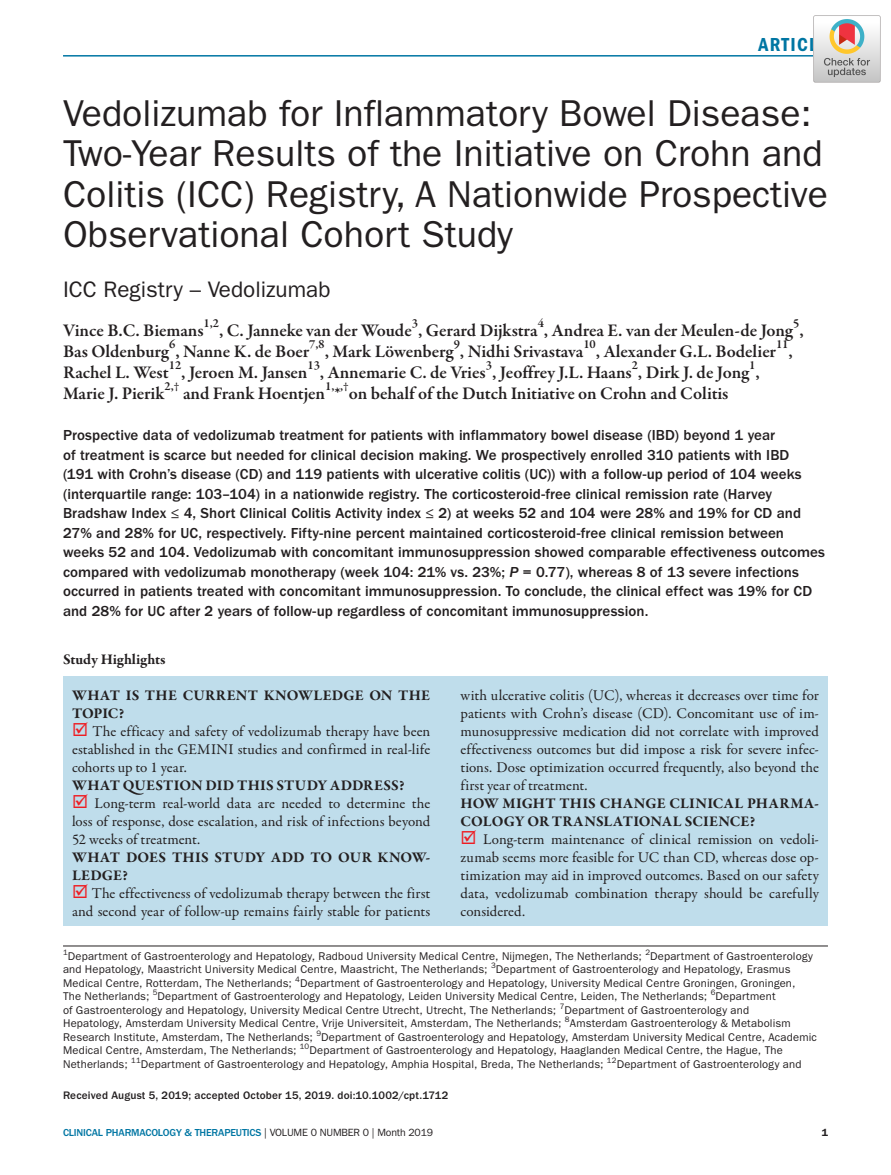
<style>
.page{position:relative;width:891px;height:1175px;background:#fff}
.page>*{position:absolute;margin:0;border:0;box-sizing:border-box;transform-origin:0 0}
.t1{font:37.5px/40.5px "ITC Franklin Gothic Std";color:#231f20}
.t2{font:22.5px "ITC Franklin Gothic Std";color:#231f20}
.t3{font:19.5px "ITC Franklin Gothic Std Dm Cd";letter-spacing:.065em;color:#0076a3}
.t4{font:600 18px/21px "Garamond Premr Pro";color:#231f20}
.t5{font:500 15px/19.5px "ITC Franklin Gothic Std";letter-spacing:.005em;color:#231f20}
.t6{font:15px/18px "Garamond Premr Pro";color:#231f20;text-align:justify}
.t7{font:700 15px/18px "Garamond Premr Pro";letter-spacing:.01em;color:#231f20}
.t8{font:11.25px/13.5px "ITC Franklin Gothic Std";letter-spacing:.015em;color:#231f20}
.t9{font:500 11.25px "ITC Franklin Gothic Std";letter-spacing:.015em;color:#231f20}
.t10{font:500 10.5px "ITC Franklin Gothic Std";letter-spacing:-.015em;color:#0076a3}
.t11{font:600 10.5px "ITC Franklin Gothic Std";color:#231f20}
.t12{font:7.8px "ITC Franklin Gothic Std";color:#231f20}
.s1{font-family:"ITC Franklin Gothic Std Med It";font-weight:400}
.s2{color:#ee1d23}
.s3{font-weight:400;color:#231f20}
</style>
<div class="page">
<hr style="left:63px;top:55px;width:765px;height:2px;background:#0076a3">
<hr style="left:63px;top:945px;width:765px;height:1px;background:#231f20">
<div style="left:63px;top:641px;width:765px;height:284px;background:#bfddeb"></div>
<div style="left:51px;top:632px;width:780px;height:43px;background:#fff"></div>
<img style="left:813px;top:15px;width:67px;height:67px">
<h3 class="t3" style="left:758px;top:33px;width:71px">ARTICLE</h3>
<h1 class="t1" style="left:63px;top:93px;width:766px">Vedolizumab for Inflammatory Bowel Disease:<br>Two-Year Results of the Initiative on Crohn and Colitis (ICC) Registry, A Nationwide Prospective Observational Cohort Study</h1>
<h2 class="t2" style="left:63px;top:276px;width:269px">ICC Registry – Vedolizumab</h2>
<p class="t4" style="left:63px;top:320px;width:742px">Vince B.C. Biemans<sup>1,2</sup>, C. Janneke van der Woude<sup>3</sup>, Gerard Dijkstra<sup>4</sup>, Andrea E. van der Meulen-de Jong<sup>5</sup>, Bas Oldenburg<sup>6</sup>, Nanne K. de Boer<sup>7,8</sup>, Mark Löwenberg<sup>9</sup>, Nidhi Srivastava<sup>10</sup>, Alexander G.L. Bodelier<sup>11</sup>, Rachel L. West<sup>12</sup>, Jeroen M. Jansen<sup>13</sup>, Annemarie C. de Vries<sup>3</sup>, Jeoffrey J.L. Haans<sup>2</sup>, Dirk J. de Jong<sup>1</sup>, Marie J. Pierik<sup>2,†</sup> and Frank Hoentjen<sup>1,</sup>*<sup>,†</sup>on behalf of the Dutch Initiative on Crohn and Colitis</p>
<p class="t5" style="left:63px;top:426px;width:763px">Prospective data of vedolizumab treatment for patients with inflammatory bowel disease (IBD) beyond 1 year<br>of treatment is scarce but needed for clinical decision making. We prospectively enrolled 310 patients with IBD<br>(191 with Crohn’s disease (CD) and 119 patients with ulcerative colitis (UC)) with a follow-up period of 104 weeks (interquartile range: 103–104) in a nationwide registry. The corticosteroid-free clinical remission rate (Harvey Bradshaw Index ≤ 4, Short Clinical Colitis Activity index ≤ 2) at weeks 52 and 104 were 28% and 19% for CD and 27% and 28% for UC, respectively. Fifty-nine percent maintained corticosteroid-free clinical remission between weeks 52 and 104. Vedolizumab with concomitant immunosuppression showed comparable effectiveness outcomes compared with vedolizumab monotherapy (week 104: 21% vs. 23%; <span class="s1">P</span> = 0.77), whereas 8 of 13 severe infections occurred in patients treated with concomitant immunosuppression. To conclude, the clinical effect was 19% for CD and 28% for UC after 2 years of follow-up regardless of concomitant immunosuppression.</p>
<h3 class="t7" style="left:63px;top:650px;width:104px">Study Highlights</h3>
<h3 class="t7" style="left:72px;top:686px;width:360px">WHAT IS THE CURRENT KNOWLEDGE ON THE<br>TOPIC?</h3>
<h3 class="t6" style="left:72px;top:722px;width:360px"><span class="s2">☑</span> The efficacy and safety of vedolizumab therapy have been established in the GEMINI studies and confirmed in real-life cohorts up to 1 year.</h3>
<h3 class="t7" style="left:72px;top:776px;width:334px">WHAT QUESTION DID THIS STUDY ADDRESS?</h3>
<h3 class="t6" style="left:72px;top:794px;width:360px"><span class="s2">☑</span> Long-term real-world data are needed to determine the loss of response, dose escalation, and risk of infections beyond 52 weeks of treatment.</h3>
<h3 class="t7" style="left:72px;top:848px;width:360px">WHAT DOES THIS STUDY ADD TO OUR KNOW-<br>LEDGE?</h3>
<h3 class="t6" style="left:72px;top:884px;width:360px"><span class="s2">☑</span> The effectiveness of vedolizumab therapy between the first and second year of follow-up remains fairly stable for patients</h3>
<p class="t6" style="left:461px;top:686px;width:360px">with ulcerative colitis (UC), whereas it decreases over time for patients with Crohn’s disease (CD). Concomitant use of im&shy;munosuppressive medication did not correlate with improved effectiveness outcomes but did impose a risk for severe infec&shy;tions. Dose optimization occurred frequently, also beyond the first year of treatment.</p>
<h3 class="t7" style="left:461px;top:794px;width:360px">HOW MIGHT THIS CHANGE CLINICAL PHARMA-<br>COLOGY OR TRANSLATIONAL SCIENCE?</h3>
<p class="t6" style="left:461px;top:830px;width:360px"><span class="s2">☑</span> Long-term maintenance of clinical remission on vedoli&shy;zumab seems more feasible for UC than CD, whereas dose op&shy;timization may aid in improved outcomes. Based on our safety data, vedolizumab combination therapy should be carefully considered.</p>
<p class="t12" style="left:63px;top:947px;width:6px">1</p>
<p class="t8" style="left:68px;top:949px;width:576px">Department of Gastroenterology and Hepatology, Radboud University Medical Centre, Nijmegen, The Netherlands;</p>
<p class="t12" style="left:645px;top:947px;width:6px">2</p>
<p class="t8" style="left:650px;top:949px;width:164px">Department of Gastroenterology</p>
<p class="t8" style="left:63px;top:962px;width:426px">and Hepatology, Maastricht University Medical Centre, Maastricht, The Netherlands;</p>
<p class="t12" style="left:491px;top:961px;width:6px">3</p>
<p class="t8" style="left:63px;top:962px;width:734px;text-indent:433px">Department of Gastroenterology and Hepatology, Erasmus<br>Medical Centre, Rotterdam, The Netherlands; <sup>4</sup>Department of Gastroenterology and Hepatology, University Medical Centre Groningen, Groningen,<br>The Netherlands;</p>
<p class="t12" style="left:153px;top:988px;width:6px">5</p>
<p class="t8" style="left:158px;top:989px;width:551px">Department of Gastroenterology and Hepatology, Leiden University Medical Centre, Leiden, The Netherlands;</p>
<p class="t12" style="left:711px;top:988px;width:6px">6</p>
<p class="t8" style="left:716px;top:989px;width:62px">Department</p>
<p class="t8" style="left:63px;top:1003px;width:495px">of Gastroenterology and Hepatology, University Medical Centre Utrecht, Utrecht, The Netherlands;</p>
<p class="t12" style="left:560px;top:1001px;width:6px">7</p>
<p class="t8" style="left:564px;top:1003px;width:186px">Department of Gastroenterology and</p>
<p class="t8" style="left:63px;top:1016px;width:500px">Hepatology, Amsterdam University Medical Centre, Vrije Universiteit, Amsterdam, The Netherlands;</p>
<p class="t12" style="left:565px;top:1015px;width:6px">8</p>
<p class="t8" style="left:570px;top:1016px;width:222px">Amsterdam Gastroenterology &amp; Metabolism</p>
<p class="t8" style="left:63px;top:1030px;width:251px">Research Institute, Amsterdam, The Netherlands;</p>
<p class="t12" style="left:316px;top:1028px;width:6px">9</p>
<p class="t8" style="left:321px;top:1030px;width:497px">Department of Gastroenterology and Hepatology, Amsterdam University Medical Centre, Academic</p>
<p class="t8" style="left:63px;top:1043px;width:235px">Medical Centre, Amsterdam, The Netherlands;</p>
<p class="t12" style="left:300px;top:1042px;width:11px">10</p>
<p class="t8" style="left:310px;top:1043px;width:475px">Department of Gastroenterology and Hepatology, Haaglanden Medical Centre, the Hague, The</p>
<p class="t8" style="left:63px;top:1057px;width:66px">Netherlands;</p>
<p class="t12" style="left:131px;top:1055px;width:11px">11</p>
<p class="t8" style="left:141px;top:1057px;width:464px">Department of Gastroenterology and Hepatology, Amphia Hospital, Breda, The Netherlands;</p>
<p class="t12" style="left:607px;top:1055px;width:11px">12</p>
<p class="t8" style="left:617px;top:1057px;width:186px">Department of Gastroenterology and</p>
<p class="t9" style="left:63px;top:1088px;width:387px">Received August 5, 2019; accepted October 15, 2019. doi:10.1002/cpt.1712</p>
<p class="t10" style="left:63px;top:1126px;width:372px">CLINICAL PHARMACOLOGY &amp; THERAPEUTICS <span class="s3">| VOLUME 0 NUMBER 0 | Month 2019</span></p>
<p class="t11" style="left:822px;top:1125px;width:8px">1</p>
</div>
